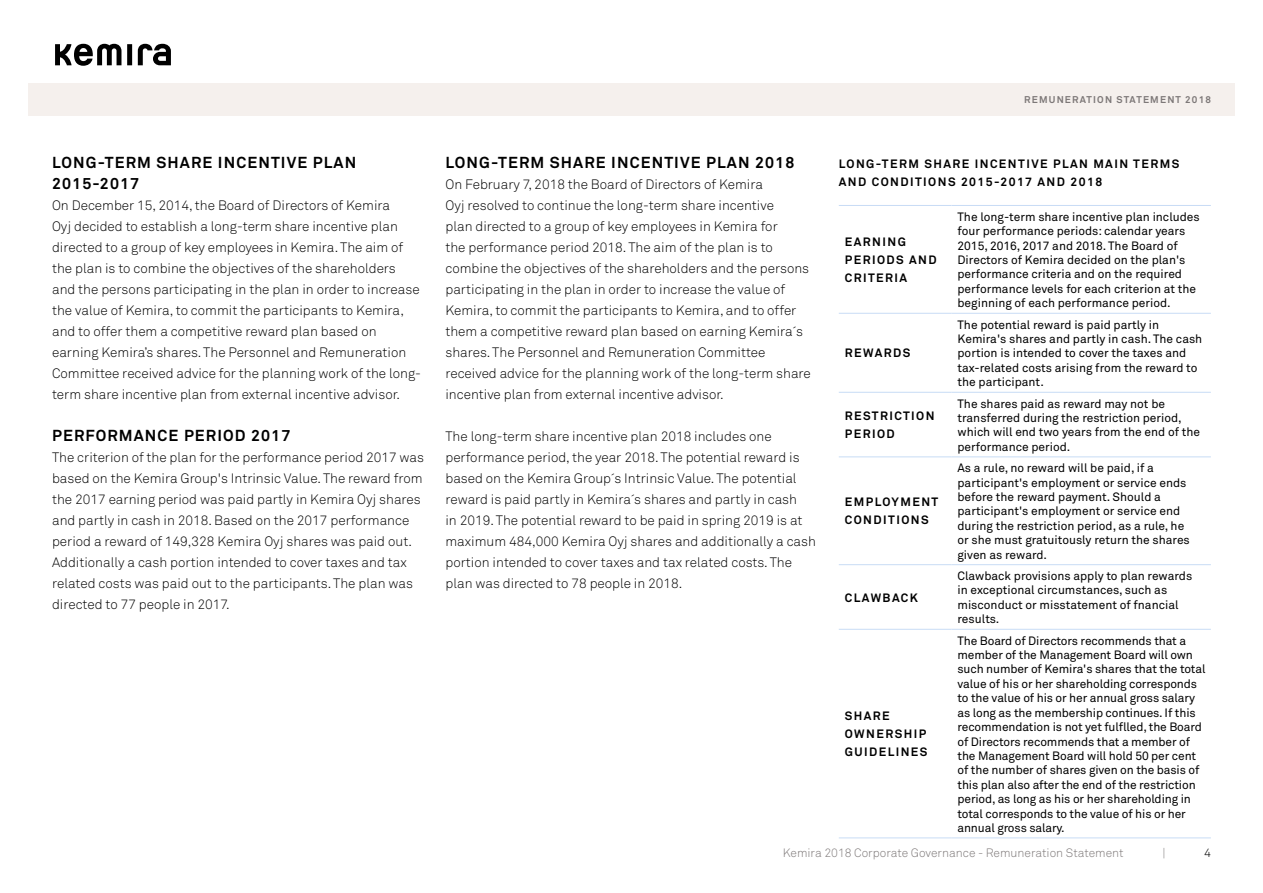
<style>
.page{position:relative;width:1263px;height:893px;background:#fff}
.page>*{position:absolute;margin:0;border:0;box-sizing:border-box;transform-origin:0 0}
.t1{font:700 15.75px "Akkurat Pro";letter-spacing:.07em;color:#000}
.t2{font:13.5px/21px "Akkurat Light Pro";color:#000}
.t3{font:12px/14.4px "Akkurat Pro";color:#000}
.t4{font:700 12px/18px "Akkurat Pro";letter-spacing:.12em;color:#000}
.t5{font:12px "Akkurat Light Pro";color:#7d7878}
.t6{font:12px "Akkurat Light Pro";color:#000}
.t7{font:700 9.75px "Akkurat Pro";letter-spacing:.12em;color:#7d7878}
</style>
<div class="page">
<div style="left:28px;top:83px;width:1207px;height:33px;background:#f5f0ed"></div>
<svg style="left:121px;top:44px;width:50px;height:22px"></svg>
<div style="left:127px;top:44px;width:5px;height:21px;background:#000"></div>
<svg style="left:138px;top:44px;width:33px;height:21px"></svg>
<svg style="left:55px;top:44px;width:66px;height:22px"></svg>
<hr style="left:839px;top:313px;width:112px;height:1px;background:#c8dcf5">
<hr style="left:951px;top:313px;width:260px;height:1px;background:#c8dcf5">
<hr style="left:839px;top:392px;width:112px;height:1px;background:#c8dcf5">
<hr style="left:951px;top:392px;width:260px;height:1px;background:#c8dcf5">
<hr style="left:839px;top:457px;width:112px;height:1px;background:#c8dcf5">
<hr style="left:951px;top:457px;width:260px;height:1px;background:#c8dcf5">
<hr style="left:839px;top:564px;width:112px;height:1px;background:#c8dcf5">
<hr style="left:951px;top:564px;width:260px;height:1px;background:#c8dcf5">
<hr style="left:839px;top:629px;width:112px;height:1px;background:#c8dcf5">
<hr style="left:951px;top:629px;width:260px;height:1px;background:#c8dcf5">
<hr style="left:839px;top:838px;width:112px;height:1px;background:#c8dcf5">
<hr style="left:951px;top:838px;width:260px;height:1px;background:#c8dcf5">
<hr style="left:839px;top:205px;width:112px;height:1px;background:#c8dcf5">
<hr style="left:951px;top:205px;width:260px;height:1px;background:#c8dcf5">
<p class="t1" style="left:52px;top:153px;width:206px">LONG-TERM SHARE INCENTI</p>
<p class="t1" style="left:287px;top:153px;width:59px">VE PLAN</p>
<p class="t1" style="left:52px;top:174px;width:89px">2015-2017</p>
<p class="t2" style="left:52px;top:195px;width:370px">On December 15, 2014, the Board of Directors of Kemira<br>Oyj decided to establish a long-term share incentive plan directed to a group of key employees in Kemira. The aim of the plan is to combine the objectives of the shareholders and the persons participating in the plan in order to increase the value of Kemira, to commit the participants to Kemira, and to offer them a competitive reward plan based on earning Kemira’s shares. The Personnel and Remuneration Committee received advice for the planning work of the long&shy;term share incentive plan from external incentive advisor.</p>
<p class="t1" style="left:52px;top:426px;width:80px">PERFORMAN</p>
<p class="t1" style="left:158px;top:426px;width:134px">CE PERIOD 2017</p>
<p class="t2" style="left:52px;top:447px;width:373px">The criterion of the plan for the performance period 2017 was based on the Kemira Group's Intrinsic Value. The reward from the 2017 earning period was paid partly in Kemira Oyj shares and partly in cash in 2018. Based on the 2017 performance period a reward of 149,328 Kemira Oyj shares was paid out.<br>Additionally a cash portion intended to cover taxes and tax related costs was paid out to the participants. The plan was directed to 77 people in 2017.</p>
<p class="t1" style="left:445px;top:153px;width:206px">LONG-TERM SHARE INCENTI</p>
<p class="t1" style="left:680px;top:153px;width:116px">VE PLAN 2018</p>
<p class="t2" style="left:445px;top:174px;width:367px">On February 7, 2018 the Board of Directors of Kemira<br>Oyj resolved to continue the long-term share incentive<br>plan directed to a group of key employees in Kemira for<br>the performance period 2018. The aim of the plan is to combine the objectives of the shareholders and the persons participating in the plan in order to increase the value of Kemira, to commit the participants to Kemira, and to offer them a competitive reward plan based on earning Kemira´s shares. The Personnel and Remuneration Committee received advice for the planning work of the long-term share incentive plan from external incentive advisor.</p>
<p class="t2" style="left:445px;top:426px;width:372px">The long-term share incentive plan 2018 includes one performance period, the year 2018. The potential reward is based on the Kemira Group´s Intrinsic Value. The potential reward is paid partly in Kemira´s shares and partly in cash<br>in 2019. The potential reward to be paid in spring 2019 is at maximum 484,000 Kemira Oyj shares and additionally a cash portion intended to cover taxes and tax related costs. The plan was directed to 78 people in 2018.</p>
<p class="t7" style="left:1024px;top:93px;width:188px">REMUNERATION STATEMENT 2018</p>
<p class="t4" style="left:839px;top:155px;width:169px">LONG-TERM SHARE INCENTI</p>
<p class="t4" style="left:1031px;top:155px;width:72px">VE PLAN MAIN</p>
<p class="t4" style="left:1133px;top:155px;width:48px">TERMS</p>
<p class="t4" style="left:839px;top:173px;width:80px">AND CONDITION</p>
<p class="t4" style="left:948px;top:173px;width:156px">S 2015-2017 AND 2018</p>
<p class="t4" style="left:845px;top:233px;width:93px;text-indent:53px">G<br>PERIODS AN D<br>CRITE</p>
<p class="t4" style="left:845px;top:233px;width:36px">EARNIN</p>
<p class="t4" style="left:885px;top:269px;width:17px">RIA</p>
<p class="t4" style="left:845px;top:344px;width:67px">REWARDS</p>
<p class="t4" style="left:845px;top:407px;width:67px">RESTRI CTION<br>PERIOD</p>
<p class="t4" style="left:845px;top:493px;width:66px">EM PLOYMENT<br>CON DITION</p>
<p class="t4" style="left:921px;top:511px;width:9px">S</p>
<p class="t4" style="left:845px;top:589px;width:75px">CLAWBACK</p>
<p class="t4" style="left:845px;top:707px;width:83px">SHARE<br>OWNERSHI P<br>GUI DELINE</p>
<p class="t4" style="left:920px;top:743px;width:9px">S</p>
<p class="t3" style="left:957px;top:210px;width:244px">The long-term share incentive plan includes four performance periods: calendar years 2015, 2016, 2017 and 2018. The Board of Directors of Kemira decided on the plan's performance criteria and on the required performance levels for each criterion at the beginning of each performance period.</p>
<p class="t3" style="left:957px;top:318px;width:246px">The potential reward is paid partly in Kemira's shares and partly in cash. The cash portion is intended to cover the taxes and tax-related costs arising from the reward to the participant.</p>
<p class="t3" style="left:957px;top:397px;width:244px">The shares paid as reward may not be transferred during the restriction period, which will end two years from the end of the performance period.</p>
<p class="t3" style="left:957px;top:461px;width:234px">As a rule, no reward will be paid, if a participant's employment or service ends before the reward payment. Should a participant's employment or service end during the restriction period, as a rule, he or she must gratuitously return the shares given as reward.</p>
<p class="t3" style="left:957px;top:569px;width:236px">Clawback provisions apply to plan rewards in exceptional circumstances, such as misconduct or misstatement of fnancial results.</p>
<p class="t3" style="left:957px;top:634px;width:250px">The Board of Directors recommends that a member of the Management Board will own such number of Kemira's shares that the total value of his or her shareholding corresponds to the value of his or her annual gross salary as long as the membership continues. If this recommendation is not yet fulflled, the Board of Directors recommends that a member of the Management Board will hold 50 per cent of the number of shares given on the basis of this plan also after the end of the restriction period, as long as his or her shareholding in total corresponds to the value of his or her annual gross salary.</p>
<p class="t5" style="left:783px;top:846px;width:342px">Kemira 2018 Corporate Governance - Remuneration Statement</p>
<p class="t5" style="left:1162px;top:846px;width:5px">|</p>
<p class="t6" style="left:1204px;top:846px;width:8px">4</p>
</div>
